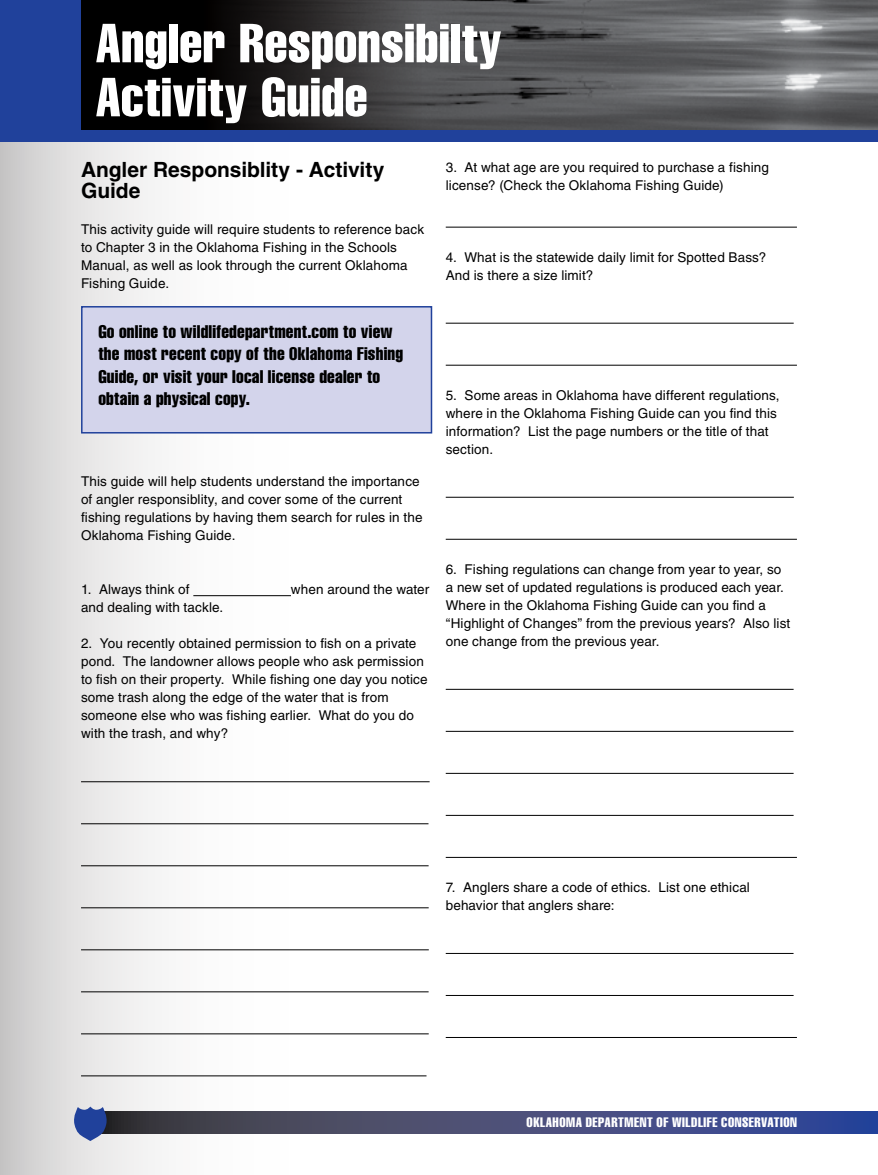
<style>
.page{position:relative;width:878px;height:1175px;background:#fff}
.page>*{position:absolute;margin:0;border:0;box-sizing:border-box;transform-origin:0 0}
.t1{font:54px/54px "Helvetica LT Std Comp";letter-spacing:.005em;color:#fff}
.t2{font:700 21px/21px "Helvetica LT Std";letter-spacing:-.005em;color:#000}
.t3{font:18px/22.5px "Helvetica LT Std Comp";letter-spacing:.01em;color:#000}
.t4{font:13.5px/18px "Helvetica LT Std";letter-spacing:.01em;color:#000}
.t5{font:13.5px "Helvetica LT Std Comp";letter-spacing:.04em;color:#fff}
</style>
<div class="page">
<svg style="left:0;top:142px;width:432px;height:1032px"></svg>
<div style="left:0;top:0;width:176px;height:130px;background:#000"></div>
<img style="left:422px;top:0;width:456px;height:130px">
<div style="left:176px;top:0;width:246px;height:130px;background:linear-gradient(to right,#000,#515052)"></div>
<div style="left:0;top:130px;width:878px;height:12px;background:#20419b"></div>
<div style="left:0;top:0;width:81px;height:133px;background:#20419b"></div>
<svg style="left:108px;top:1111px;width:770px;height:23px;background:#424872"></svg>
<hr style="left:193px;top:595px;width:98px;height:1px;background:#000">
<hr style="left:81px;top:781px;width:348px;height:1px;background:#000">
<hr style="left:81px;top:823px;width:347px;height:1px;background:#000">
<hr style="left:81px;top:865px;width:347px;height:1px;background:#000">
<hr style="left:81px;top:907px;width:347px;height:1px;background:#000">
<hr style="left:81px;top:949px;width:348px;height:1px;background:#000">
<hr style="left:81px;top:991px;width:347px;height:1px;background:#000">
<hr style="left:81px;top:1033px;width:347px;height:1px;background:#000">
<hr style="left:81px;top:1075px;width:345px;height:1px;background:#000">
<hr style="left:446px;top:227px;width:350px;height:1px;background:#000">
<hr style="left:446px;top:323px;width:347px;height:1px;background:#000">
<hr style="left:446px;top:365px;width:350px;height:1px;background:#000">
<hr style="left:446px;top:497px;width:347px;height:1px;background:#000">
<hr style="left:446px;top:539px;width:350px;height:1px;background:#000">
<hr style="left:446px;top:689px;width:347px;height:1px;background:#000">
<hr style="left:446px;top:731px;width:347px;height:1px;background:#000">
<hr style="left:446px;top:773px;width:347px;height:1px;background:#000">
<hr style="left:446px;top:815px;width:347px;height:1px;background:#000">
<hr style="left:446px;top:857px;width:350px;height:1px;background:#000">
<hr style="left:446px;top:953px;width:347px;height:1px;background:#000">
<hr style="left:446px;top:995px;width:347px;height:1px;background:#000">
<hr style="left:446px;top:1037px;width:350px;height:1px;background:#000">
<div style="left:81px;top:306px;width:351px;height:127px;background:#d3d4eb;border:2px solid #20419b"></div>
<svg style="left:73px;top:1106px;width:35px;height:35px"></svg>
<h1 class="t1" style="left:96px;top:15px;width:407px">Angler Responsibilty<br>Activity Guide</h1>
<h2 class="t2" style="left:81px;top:159px;width:305px">Angler Responsiblity - Activity<br>Guide</h2>
<p class="t4" style="left:81px;top:220px;width:344px">This activity guide will require students to reference back to Chapter 3 in the Oklahoma Fishing in the Schools Manual, as well as look through the current Oklahoma Fishing Guide.</p>
<p class="t4" style="left:446px;top:158px;width:324px">3. At what age are you required to purchase a fishing license? (Check the Oklahoma Fishing Guide)</p>
<p class="t4" style="left:446px;top:248px;width:322px">4. What is the statewide daily limit for Spotted Bass?<br>And is there a size limit?</p>
<h3 class="t3" style="left:98px;top:320px;width:306px">Go online to wildlifedepartment.com to view the most recent copy of the Oklahoma Fishing Guide, or visit your local license dealer to obtain a physical copy.</h3>
<p class="t4" style="left:81px;top:472px;width:343px">This guide will help students understand the importance of angler responsiblity, and cover some of the current fishing regulations by having them search for rules in the Oklahoma Fishing Guide.</p>
<p class="t4" style="left:81px;top:580px;width:110px">1. Always think of</p>
<p class="t4" style="left:291px;top:580px;width:140px">when around the water</p>
<p class="t4" style="left:81px;top:598px;width:144px">and dealing with tackle.</p>
<p class="t4" style="left:81px;top:634px;width:348px">2. You recently obtained permission to fish on a private pond. The landowner allows people who ask permission to fish on their property. While fishing one day you notice some trash along the edge of the water that is from someone else who was fishing earlier. What do you do with the trash, and why?</p>
<p class="t4" style="left:446px;top:386px;width:335px">5. Some areas in Oklahoma have different regulations, where in the Oklahoma Fishing Guide can you find this information? List the page numbers or the title of that section.</p>
<p class="t4" style="left:446px;top:560px;width:346px">6. Fishing regulations can change from year to year, so a new set of updated regulations is produced each year.<br>Where in the Oklahoma Fishing Guide can you find a “Highlight of Changes” from the previous years? Also list one change from the previous year.</p>
<p class="t4" style="left:446px;top:878px;width:306px">7. Anglers share a code of ethics. List one ethical behavior that anglers share:</p>
<p class="t5" style="left:526px;top:1113px;width:272px">OKLAHOMA DEPARTMENT OF WILDLIFE CONSERVATION</p>
</div>
